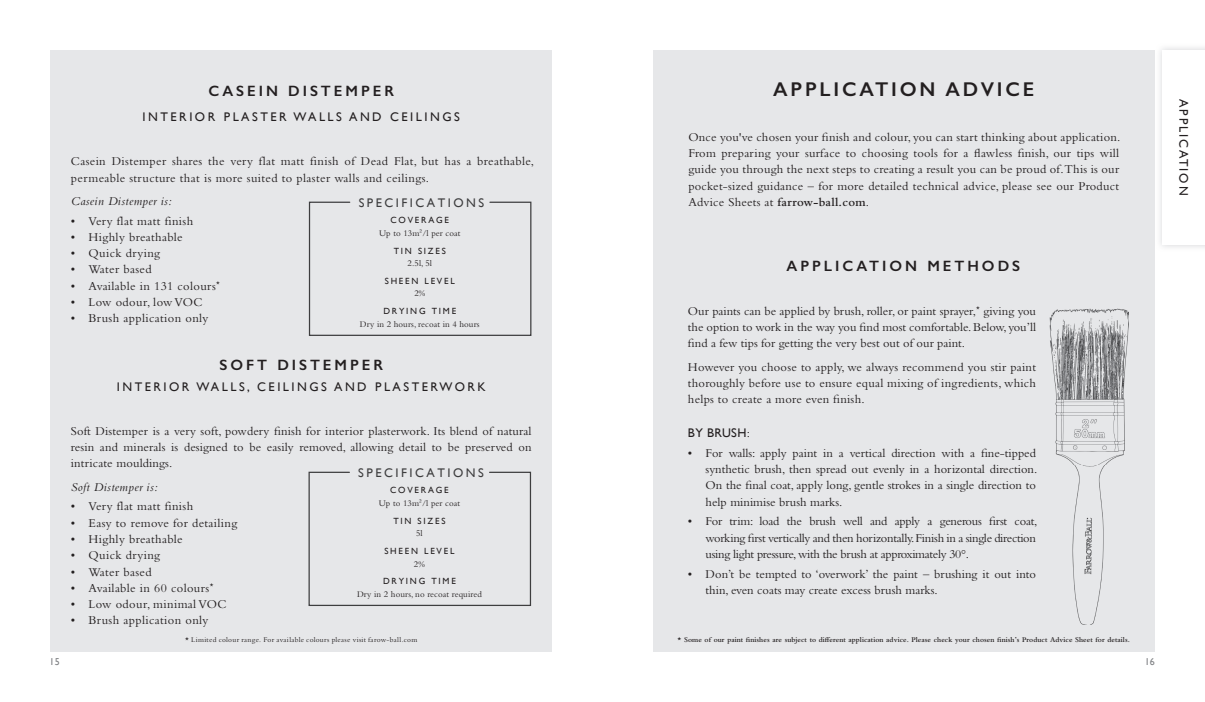
<style>
.page{position:relative;width:1205px;height:702px;background:#fff}
.page>*{position:absolute;margin:0;border:0;box-sizing:border-box;transform-origin:0 0}
.t1{font:600 20px "Gill Sans";letter-spacing:.14em;color:#231f20}
.t2{font:600 15px "Gill Sans";letter-spacing:.2em;color:#231f20}
.t3{font:12.5px/16.2px "Bembo Std";letter-spacing:.02em;color:#231f20;text-align:justify}
.t4{font:12.5px/16.2px "Bembo Std";color:#231f20}
.t5{font:12.5px "Gill Sans";letter-spacing:.2em;color:#231f20}
.t6{font:italic 12.5px "Bembo Std";letter-spacing:.03em;color:#231f20}
.t7{font:12.5px "Gill Sans";letter-spacing:.2em;color:#3e3e3f}
.t8{font:12.5px "Gill Sans";letter-spacing:.15em;color:#231f20}
.t9{font:10px "Gill Sans";color:#808285}
.t10{font:9px "Bembo Std";letter-spacing:.01em;color:#231f20}
.t11{font:9px "Gill Sans";letter-spacing:.2em;color:#231f20}
.t12{font:600 7.5px "Bembo Std";letter-spacing:.01em;color:#231f20}
.t13{font:7.5px "Bembo Std";letter-spacing:.04em;color:#231f20}
.s1{font-weight:600}
.s2{font-family:"Bembo Std"}
</style>
<div class="page">
<div style="left:653px;top:50px;width:501px;height:602px;background:#e6e7e9"></div>
<div style="left:50px;top:50px;width:502px;height:602px;background:#e6e7e9"></div>
<svg style="left:308px;top:201px;width:224px;height:135px"></svg>
<svg style="left:308px;top:471px;width:224px;height:135px"></svg>
<img style="left:1049px;top:308px;width:79px;height:316px">
<p class="t2" style="left:208px;top:82px;width:187px">CASEIN DISTEMPER</p>
<p class="t5" style="left:143px;top:110px;width:319px">INTERIOR PLASTER WALLS AND CEILINGS</p>
<p class="t3" style="left:71px;top:153px;width:465px">Casein Distemper shares the very flat matt finish of Dead Flat, but has a breathable, permeable structure that is more suited to plaster walls and ceilings.</p>
<p class="t6" style="left:71px;top:194px;width:103px">Casein Distemper is:</p>
<p class="t7" style="left:359px;top:195px;width:127px">SPECIFICATIONS</p>
<p class="t3" style="left:71px;top:212px;width:124px">• Very flat matt finish</p>
<p class="t11" style="left:390px;top:215px;width:60px">COVERAGE</p>
<p class="t10" style="left:379px;top:228px;width:83px">Up to 13m˝/l per coat</p>
<p class="t3" style="left:71px;top:229px;width:113px">• Highly breathable</p>
<p class="t3" style="left:71px;top:245px;width:91px">• Quick drying</p>
<p class="t3" style="left:71px;top:261px;width:82px">• Water based</p>
<p class="t11" style="left:394px;top:245px;width:54px">TIN SIZES</p>
<p class="t10" style="left:408px;top:258px;width:26px">2.5l, 5l</p>
<p class="t11" style="left:385px;top:275px;width:72px">SHEEN LEVEL</p>
<p class="t3" style="left:71px;top:277px;width:151px">• Available in 131 colours<sup>*</sup></p>
<p class="t10" style="left:414px;top:288px;width:12px">2%</p>
<p class="t3" style="left:71px;top:294px;width:133px">• Low odour, low VOC</p>
<p class="t11" style="left:383px;top:306px;width:74px">DRYING TIME</p>
<p class="t3" style="left:71px;top:310px;width:139px">• Brush application only</p>
<p class="t10" style="left:360px;top:319px;width:121px">Dry in 2 hours, recoat in 4 hours</p>
<p class="t2" style="left:219px;top:355px;width:165px">SOFT DISTEMPER</p>
<p class="t5" style="left:117px;top:379px;width:370px">INTERIOR WALLS, CEILINGS AND PLASTERWORK</p>
<p class="t3" style="left:71px;top:422px;width:462px">Soft Distemper is a very soft, powdery ÿnish for interior plasterwork. Its blend of natural resin and minerals is designed to be easily removed, allowing detail to be preserved on intricate mouldings.</p>
<p class="t7" style="left:358px;top:465px;width:127px">SPECIFICATIONS</p>
<p class="t6" style="left:71px;top:479px;width:88px">Soft Distemper is:</p>
<p class="t11" style="left:390px;top:485px;width:60px">COVERAGE</p>
<p class="t10" style="left:379px;top:497px;width:83px">Up to 13m˝/l per coat</p>
<p class="t3" style="left:71px;top:498px;width:124px">• Very flat matt finish</p>
<p class="t3" style="left:71px;top:514px;width:168px">• Easy to remove for detailing</p>
<p class="t3" style="left:71px;top:530px;width:113px">• Highly breathable</p>
<p class="t3" style="left:71px;top:547px;width:91px">• Quick drying</p>
<p class="t3" style="left:71px;top:563px;width:82px">• Water based</p>
<p class="t11" style="left:393px;top:515px;width:54px">TIN SIZES</p>
<p class="t10" style="left:416px;top:528px;width:8px">5l</p>
<p class="t11" style="left:384px;top:545px;width:72px">SHEEN LEVEL</p>
<p class="t10" style="left:414px;top:558px;width:12px">2%</p>
<p class="t11" style="left:383px;top:576px;width:74px">DRYING TIME</p>
<p class="t3" style="left:71px;top:579px;width:144px">• Available in 60 colours<sup>*</sup></p>
<p class="t10" style="left:357px;top:588px;width:126px">Dry in 2 hours, no recoat required</p>
<p class="t3" style="left:71px;top:595px;width:157px">• Low odour, minimal VOC</p>
<p class="t3" style="left:71px;top:612px;width:139px">• Brush application only</p>
<p class="t13" style="left:185px;top:635px;width:234px">* Limited colour range. For available colours please visit farow-ball.com</p>
<h1 class="t1" style="left:773px;top:77px;width:262px">APPLICATION ADVICE</h1>
<p class="t3" style="left:688px;top:128px;width:434px">Once you've chosen your ÿnish and colour, you can start thinking about application.<br>From preparing your surface to choosing tools for a ˛awless ÿnish, our tips will guide you through the next steps to creating a result you can be proud of.This is our pocket-sized guidance – for more detailed technical advice, please see our Product Advice Sheets at <span class="s1">farrow-ball.com</span>.</p>
<p class="t2" style="left:786px;top:256px;width:235px">APPLICATION METHODS</p>
<p class="t3" style="left:688px;top:302px;width:350px">Our paints can be applied by brush, roller, or paint sprayer,<sup>*</sup> giving you the option to work in the way you ÿnd most comfortable. Below, you’ll ÿnd a few tips for getting the very best out of our paint.</p>
<p class="t3" style="left:688px;top:358px;width:350px">However you choose to apply, we always recommend you stir paint thoroughly before use to ensure equal mixing of ingredients, which helps to create a more even ÿnish.</p>
<p class="t5" style="left:688px;top:425px;width:64px">BY BRUSH<span class="s2">:</span></p>
<p class="t3" style="left:705px;top:444px;width:333px;text-indent:-18px">• For walls: apply paint in a vertical direction with a ÿne-tipped synthetic brush, then spread out evenly in a horizontal direction.<br>On the ÿnal coat, apply long, gentle strokes in a single direction to help minimise brush marks.</p>
<p class="t3" style="left:705px;top:513px;width:333px;text-indent:-18px">• For trim: load the brush well and apply a generous ÿrst coat, working ÿrst vertically and then horizontally. Finish in a single direction using light pressure, with the brush at approximately 30°.</p>
<p class="t4" style="left:705px;top:565px;width:332px;text-indent:-18px">• Don’t be tempted to ‘overwork’ the paint – brushing it out into thin, even coats may create excess brush marks.</p>
<p class="t12" style="left:677px;top:635px;width:454px">* Some of our paint finishes are subject to different application advice. Please check your chosen finish’s Product Advice Sheet for details.</p>
<p class="t9" style="left:50px;top:656px;width:12px">15</p>
<p class="t9" style="left:1144px;top:656px;width:12px">16</p>
<p class="t8" style="left:1191px;top:99px;width:98px;rotate:90deg">APPLICATION</p>
</div>
